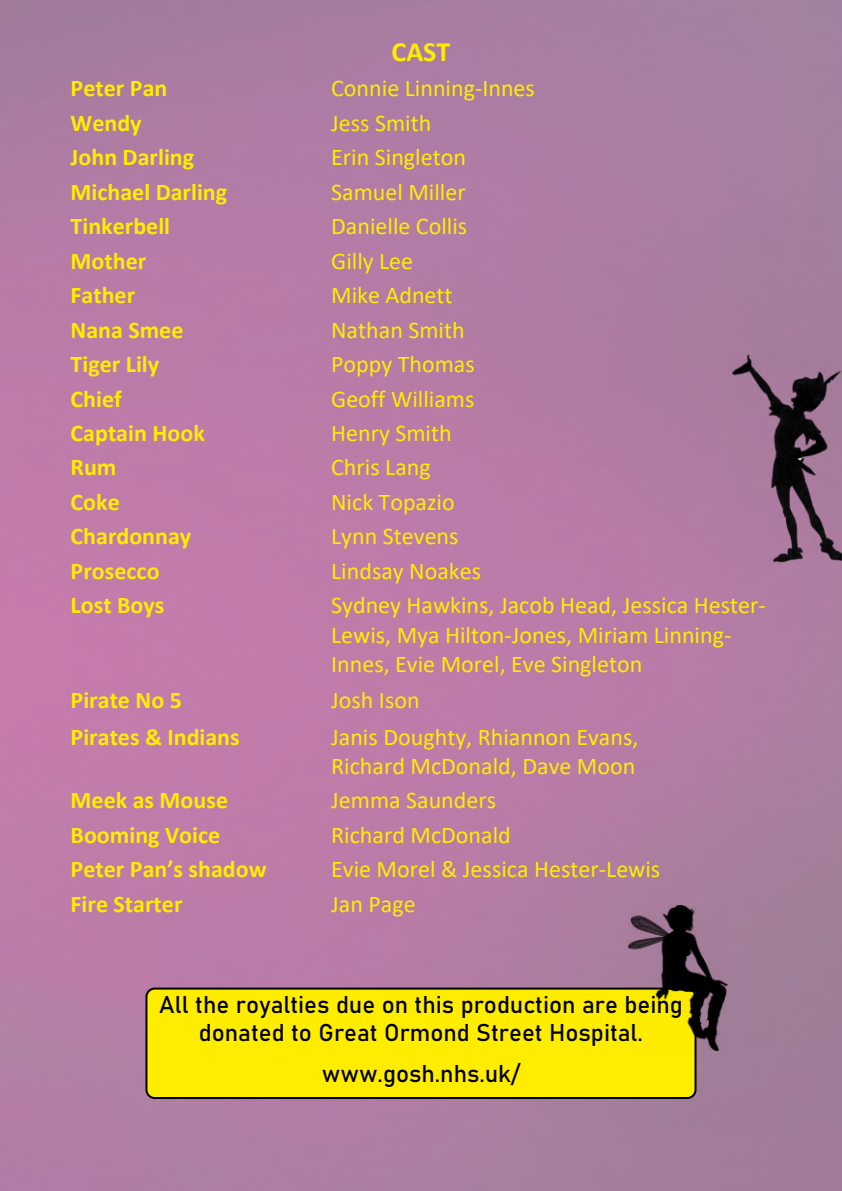
<style>
.page{position:relative;width:842px;height:1191px;background:#fff}
.page>*{position:absolute;margin:0;border:0;box-sizing:border-box;transform-origin:0 0}
.t1{font:700 28px "Calibri";color:#ffed00}
.t2{font:24px/29.4px "Calibri";color:#ffed00}
.t3{font:700 24px "Calibri";color:#ffed00}
.t4{font:24px/28.8px "Bahnschrift";color:#000;text-align:center}
</style>
<div class="page">
<img style="left:0;top:0;width:842px;height:1190px">
<div style="left:146px;top:988px;width:549px;height:110px;background:#ffed00;border-radius:8px"></div>
<div style="left:145px;top:987px;width:551px;height:112px;border:2px solid #000;border-radius:8px"></div>
<img style="left:628px;top:906px;width:100px;height:145px">
<img style="left:732px;top:354px;width:110px;height:208px">
<p class="t1" style="left:392px;top:32px;width:60px">CAST</p>
<p class="t3" style="left:71px;top:71px;width:98px">Peter Pan</p>
<p class="t2" style="left:331px;top:73px;width:205px">Connie Linning-Innes</p>
<p class="t3" style="left:71px;top:106px;width:72px">Wendy</p>
<p class="t2" style="left:331px;top:107px;width:102px">Jess Smith</p>
<p class="t3" style="left:71px;top:140px;width:125px">John Darling</p>
<p class="t2" style="left:331px;top:142px;width:136px">Erin Singleton</p>
<p class="t3" style="left:71px;top:175px;width:158px">Michael Darling</p>
<p class="t2" style="left:331px;top:176px;width:136px">Samuel Miller</p>
<p class="t3" style="left:71px;top:209px;width:101px">Tinkerbell</p>
<p class="t2" style="left:331px;top:211px;width:138px">Danielle Collis</p>
<p class="t3" style="left:71px;top:244px;width:77px">Mother</p>
<p class="t2" style="left:331px;top:245px;width:84px">Gilly Lee</p>
<p class="t3" style="left:71px;top:278px;width:66px">Father</p>
<p class="t2" style="left:331px;top:280px;width:123px">Mike Adnett</p>
<p class="t3" style="left:71px;top:312px;width:114px">Nana Smee</p>
<p class="t2" style="left:331px;top:314px;width:135px">Nathan Smith</p>
<p class="t3" style="left:71px;top:347px;width:90px">Tiger Lily</p>
<p class="t2" style="left:331px;top:349px;width:145px">Poppy Thomas</p>
<p class="t3" style="left:71px;top:381px;width:53px">Chief</p>
<p class="t2" style="left:331px;top:383px;width:145px">Geoff Williams</p>
<p class="t3" style="left:71px;top:416px;width:136px">Captain Hook</p>
<p class="t2" style="left:331px;top:418px;width:122px">Henry Smith</p>
<p class="t3" style="left:71px;top:450px;width:47px">Rum</p>
<p class="t2" style="left:331px;top:452px;width:101px">Chris Lang</p>
<p class="t3" style="left:71px;top:485px;width:51px">Coke</p>
<p class="t2" style="left:331px;top:486px;width:125px">Nick Topazio</p>
<p class="t3" style="left:71px;top:519px;width:122px">Chardonnay</p>
<p class="t2" style="left:331px;top:521px;width:129px">Lynn Stevens</p>
<p class="t3" style="left:71px;top:554px;width:90px">Prosecco</p>
<p class="t2" style="left:331px;top:555px;width:151px">Lindsay Noakes</p>
<p class="t3" style="left:71px;top:588px;width:95px">Lost Boys</p>
<p class="t2" style="left:331px;top:590px;width:436px">Sydney Hawkins, Jacob Head, Jessica Hester-<br>Lewis, Mya Hilton-Jones, Miriam Linning-<br>Innes, Evie Morel, Eve Singleton</p>
<p class="t3" style="left:71px;top:683px;width:113px">Pirate No 5</p>
<p class="t2" style="left:331px;top:685px;width:90px">Josh Ison</p>
<p class="t3" style="left:71px;top:719px;width:171px">Pirates &amp; Indians</p>
<p class="t2" style="left:331px;top:721px;width:309px">Janis Doughty, Rhiannon Evans,<br>Richard McDonald, Dave Moon</p>
<p class="t3" style="left:71px;top:783px;width:159px">Meek as Mouse</p>
<p class="t2" style="left:331px;top:785px;width:167px">Jemma Saunders</p>
<p class="t3" style="left:71px;top:818px;width:151px">Booming Voice</p>
<p class="t2" style="left:331px;top:819px;width:181px">Richard McDonald</p>
<p class="t3" style="left:71px;top:852px;width:197px">Peter Pan’s shadow</p>
<p class="t2" style="left:331px;top:854px;width:331px">Evie Morel &amp; Jessica Hester-Lewis</p>
<p class="t3" style="left:71px;top:887px;width:113px">Fire Starter</p>
<p class="t2" style="left:331px;top:888px;width:86px">Jan Page</p>
<p class="t4" style="left:159px;top:989px;width:525px">All the royalties due on this production are being donated to Great Ormond Street Hospital.</p>
<p class="t4" style="left:322px;top:1059px;width:200px">www.gosh.nhs.uk/</p>
</div>
